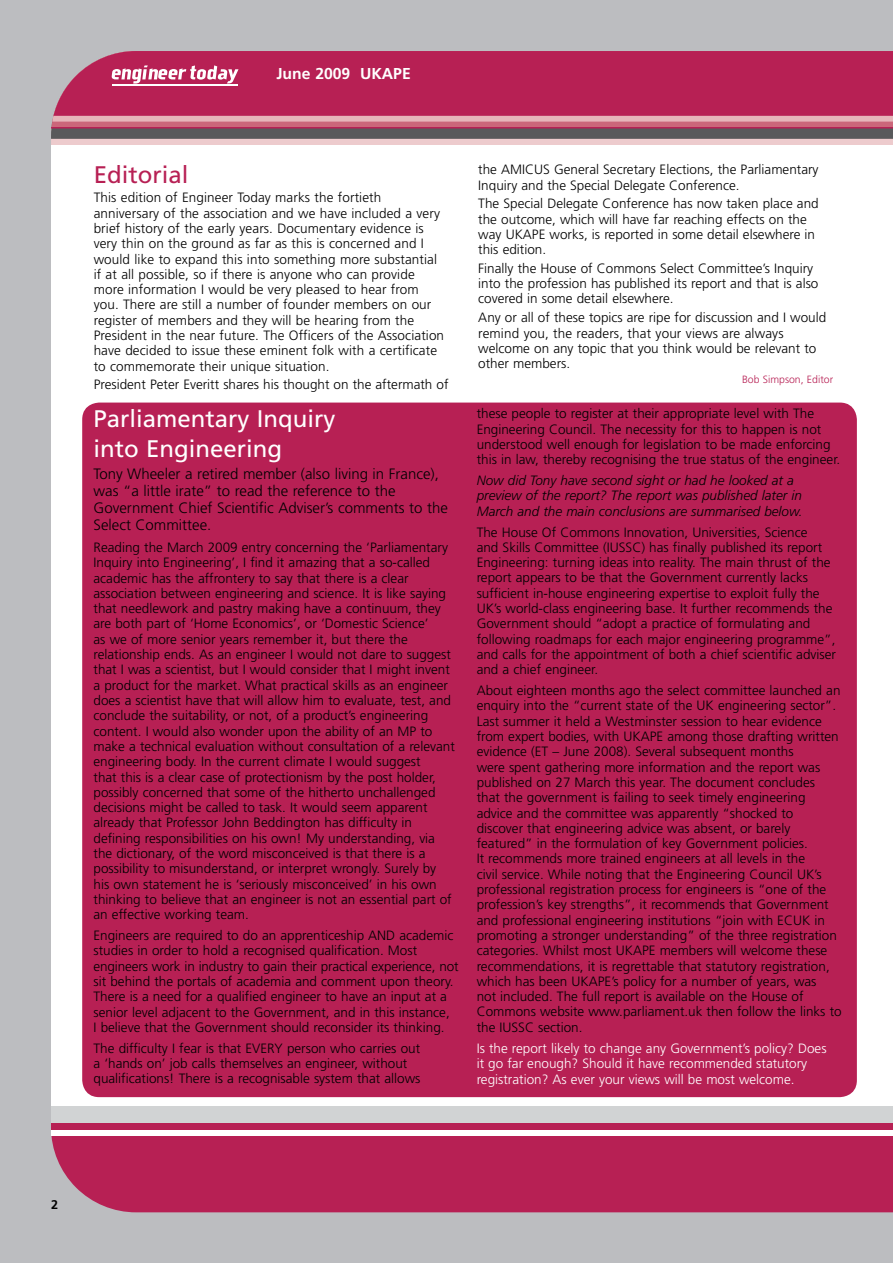
<style>
.page{position:relative;width:893px;height:1263px;background:#bcbdc0}
.page>*{position:absolute;margin:0;border:0;box-sizing:border-box;transform-origin:0 0}
.t1{font:24px/30px "Frutiger";color:#fff}
.t2{font:24px "Frutiger";color:#b72054}
.t3{font:700 15.75px "Frutiger";color:#fff}
.t4{font:300 15px/17px "Frutiger";color:#000}
.t5{font:300 13.5px/15.3px "Frutiger";color:#000}
.t6{font:300 13.5px/15.8px "Frutiger";color:#fff}
.t7{font:italic 300 13.5px/15.3px "Frutiger";color:#000}
.t8{font:700 12.6px "Frutiger";color:#000}
.t9{font:300 10.5px "Frutiger";color:#b72054}
</style>
<div class="page">
<div style="left:51px;top:1136px;width:842px;height:76px;background:#b72054"></div>
<div style="left:51px;top:139px;width:842px;height:6px;background:#edcbcd"></div>
<svg style="left:51px;top:129px;width:842px;height:10px;background:#5a5a5c"></svg>
<div style="left:51px;top:122px;width:842px;height:5px;background:#cb667a"></div>
<svg style="left:52px;top:116px;width:841px;height:6px;background:#e4afb5"></svg>
<div style="left:53px;top:51px;width:840px;height:65px;background:#b72054"></div>
<div style="left:51px;top:145px;width:842px;height:964px;background:#fff"></div>
<div style="left:51px;top:1129px;width:842px;height:7px;background:#fff"></div>
<div style="left:51px;top:1106px;width:842px;height:17px;background:#d1d3d4"></div>
<div style="left:51px;top:1123px;width:842px;height:6px;background:#b72054"></div>
<hr style="left:51px;top:127px;width:842px;height:2px;background:#b72054">
<svg style="left:112px;top:65px;width:127px;height:19px;background:#cf6d8f"></svg>
<hr style="left:112px;top:85px;width:125px;height:1px;background:#fff">
<div style="left:82px;top:403px;width:775px;height:694px;background:#b72054;border-radius:17px"></div>
<p class="t3" style="left:276px;top:65px;width:136px">June 2009 UKAPE</p>
<h1 class="t2" style="left:94px;top:160px;width:96px">Editorial</h1>
<p class="t5" style="left:94px;top:190px;width:352px">This edition of Engineer Today marks the fortieth anniversary of the association and we have included a very brief history of the early years. Documentary evidence is very thin on the ground as far as this is concerned and I would like to expand this into something more substantial if at all possible, so if there is anyone who can provide more information I would be very pleased to hear from you. There are still a number of founder members on our register of members and they will be hearing from the President in the near future. The Officers of the Association have decided to issue these eminent folk with a certificate to commemorate their unique situation.</p>
<p class="t5" style="left:94px;top:377px;width:356px">President Peter Everitt shares his thought on the aftermath of</p>
<h1 class="t1" style="left:94px;top:404px;width:244px">Parliamentary Inquiry into Engineering</h1>
<p class="t4" style="left:94px;top:466px;width:356px">Tony Wheeler a retired member (also living in France), was “a little irate” to read the reference to the Government Chief Scientific Adviser’s comments to the Select Committee.</p>
<p class="t5" style="left:94px;top:539px;width:363px">Reading the March 2009 entry concerning the ‘Parliamentary Inquiry into Engineering’, I find it amazing that a so-called academic has the affrontery to say that there is a clear association between engineering and science. It is like saying that needlework and pastry making have a continuum, they are both part of ‘Home Economics’, or ‘Domestic Science’<br>as we of more senior years remember it, but there the relationship ends. As an engineer I would not dare to suggest that I was a scientist, but I would consider that I might invent a product for the market. What practical skills as an engineer does a scientist have that will allow him to evaluate, test, and conclude the suitability, or not, of a product’s engineering content. I would also wonder upon the ability of an MP to make a technical evaluation without consultation of a relevant engineering body. In the current climate I would suggest<br>that this is a clear case of protectionism by the post holder, possibly concerned that some of the hitherto unchallenged decisions might be called to task. It would seem apparent already that Professor John Beddington has difficulty in defining responsibilities on his own! My understanding, via the dictionary, of the word misconceived is that there is a possibility to misunderstand, or interpret wrongly. Surely by his own statement he is ‘seriously misconceived’ in his own thinking to believe that an engineer is not an essential part of an effective working team.</p>
<p class="t5" style="left:94px;top:928px;width:367px">Engineers are required to do an apprenticeship AND academic studies in order to hold a recognised qualification. Most engineers work in industry to gain their practical experience, not sit behind the portals of academia and comment upon theory.<br>There is a need for a qualified engineer to have an input at a senior level adjacent to the Government, and in this instance,<br>I believe that the Government should reconsider its thinking.</p>
<p class="t5" style="left:94px;top:1040px;width:328px">The difficulty I fear is that EVERY person who carries out a ‘hands on’ job calls themselves an engineer, without qualifications! There is a recognisable system that allows</p>
<p class="t5" style="left:478px;top:162px;width:342px">the AMICUS General Secretary Elections, the Parliamentary<br>Inquiry and the Special Delegate Conference.</p>
<p class="t5" style="left:478px;top:196px;width:342px">The Special Delegate Conference has now taken place and the outcome, which will have far reaching effects on the way UKAPE works, is reported in some detail elsewhere in this edition.</p>
<p class="t5" style="left:478px;top:261px;width:342px">Finally the House of Commons Select Committee’s Inquiry into the profession has published its report and that is also covered in some detail elsewhere.</p>
<p class="t5" style="left:478px;top:310px;width:349px">Any or all of these topics are ripe for discussion and I would remind you, the readers, that your views are always welcome on any topic that you think would be relevant to other members.</p>
<p class="t9" style="left:742px;top:374px;width:93px">Bob Simpson, Editor</p>
<p class="t5" style="left:477px;top:406px;width:365px">these people to register at their appropriate level with The Engineering Council. The necessity for this to happen is not understood well enough for legislation to be made enforcing this in law, thereby recognising the true status of the engineer.</p>
<p class="t7" style="left:477px;top:473px;width:327px">Now did Tony have second sight or had he looked at a preview of the report? The report was published later in<br>March and the main conclusions are summarised below.</p>
<p class="t5" style="left:477px;top:524px;width:361px">The House Of Commons Innovation, Universities, Science<br>and Skills Committee (IUSSC) has finally published its report Engineering: turning ideas into reality. The main thrust of the report appears to be that the Government currently lacks sufficient in-house engineering expertise to exploit fully the UK’s world-class engineering base. It further recommends the Government should “adopt a practice of formulating and following roadmaps for each major engineering programme”, and calls for the appointment of both a chief scientific adviser and a chief engineer.</p>
<p class="t5" style="left:477px;top:683px;width:366px">About eighteen months ago the select committee launched an enquiry into the “current state of the UK engineering sector”.<br>Last summer it held a Westminster session to hear evidence from expert bodies, with UKAPE among those drafting written evidence (ET – June 2008). Several subsequent months<br>were spent gathering more information and the report was published on 27 March this year. The document concludes that the government is failing to seek timely engineering advice and the committee was apparently “shocked to discover that engineering advice was absent, or barely featured” in the formulation of key Government policies.<br>It recommends more trained engineers at all levels in the<br>civil service. While noting that the Engineering Council UK’s professional registration process for engineers is “one of the profession’s key strengths”, it recommends that Government and professional engineering institutions “join with ECUK in promoting a stronger understanding” of the three registration categories. Whilst most UKAPE members will welcome these recommendations, it is regrettable that statutory registration, which has been UKAPE’s policy for a number of years, was<br>not included. The full report is available on the House of Commons website www.parliament.uk then follow the links to the IUSSC section.</p>
<p class="t6" style="left:477px;top:1040px;width:351px">Is the report likely to change any Government’s policy? Does it go far enough? Should it have recommended statutory registration? As ever your views will be most welcome.</p>
<p class="t8" style="left:51px;top:1197px;width:9px">2</p>
</div>
